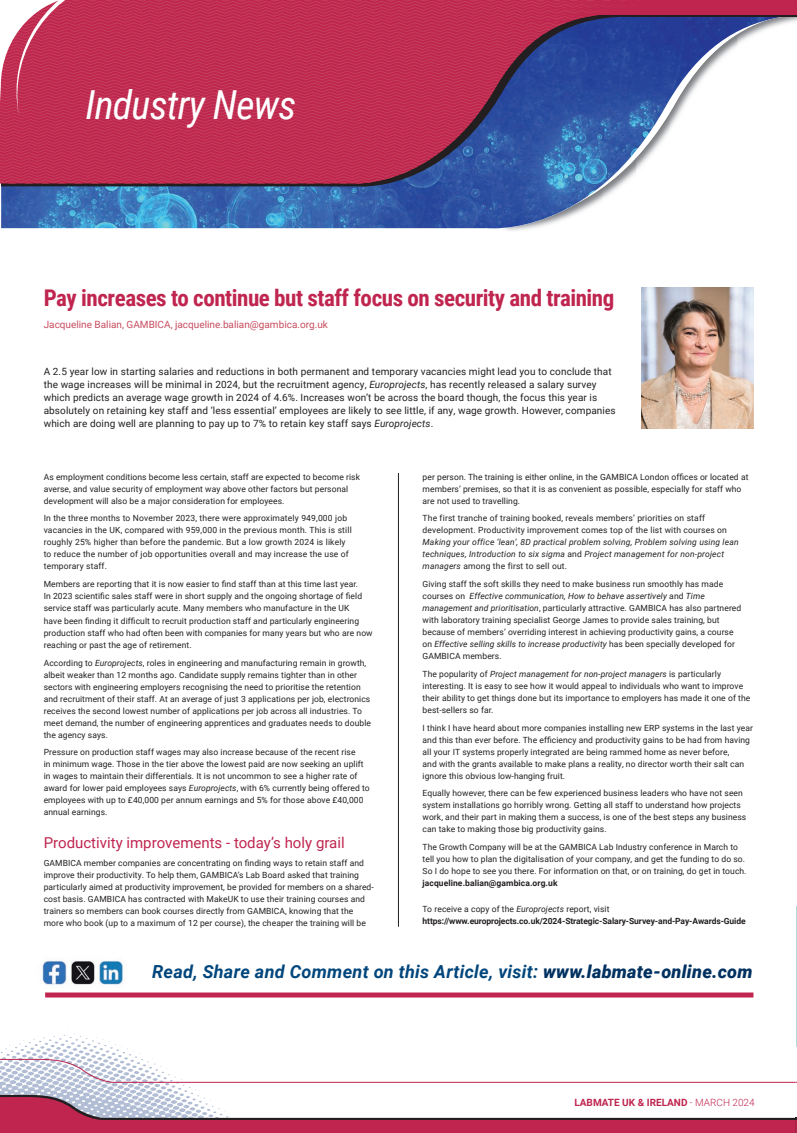
<style>
.page{position:relative;width:797px;height:1133px;background:#fff}
.page>*{position:absolute;margin:0;border:0;box-sizing:border-box;transform-origin:0 0}
.t1{font:italic 40px "Roboto Condensed";letter-spacing:-.02em;color:#fff}
.t2{font:700 23px "Roboto Condensed";letter-spacing:-.02em;color:#bf254f}
.t3{font:italic 700 18px "Roboto";letter-spacing:.015em;color:#00467c}
.t4{font:15px "Roboto";color:#bf254f}
.t5{font:10px/13px "Roboto";letter-spacing:.01em;color:#231f20}
.t6{font:10px "Roboto";color:#c74c5f}
.t7{font:700 10px "Roboto";color:#bf254f}
.t8{font:8.5px/12px "Roboto";letter-spacing:.01em;color:#231f20}
.t9{font:italic 8.5px/12px "Roboto";letter-spacing:.02em;color:#231f20}
.t10{font:700 8.5px/12px "Roboto";letter-spacing:-.01em;color:#231f20}
.t11{font:700 8.5px "Roboto";letter-spacing:.01em;color:#231f20}
.s1{font-style:italic}
.s2{font-style:normal}
.s3{font-weight:400}
.s4{font-weight:400;font-style:italic}
.s5{font-weight:900;color:#003160}
.s6{font-weight:300}
</style>
<div class="page">
<img style="left:366px;top:17px;width:424px;height:212px">
<div style="left:1px;top:0;width:794px;height:17px;background:#231f20"></div>
<div style="left:0;top:0;width:795px;height:15px;background:#bf254f"></div>
<svg style="left:366px;top:38px;width:274px;height:154px;background:#664b87"></svg>
<img style="left:366px;top:0;width:260px;height:10px">
<img style="left:366px;top:10px;width:130px;height:28px">
<img style="left:496px;top:10px;width:144px;height:35px">
<img style="left:496px;top:44px;width:34px;height:40px">
<img style="left:366px;top:149px;width:78px;height:31px">
<svg style="left:0;top:0;width:366px;height:229px;background:#a13f68"></svg>
<hr style="left:398px;top:473px;width:1px;height:453px;background:#231f20">
<img style="left:42px;top:960px;width:81px;height:27px">
<img style="left:641px;top:287px;width:111px;height:141px">
<div style="left:45px;top:992px;width:708px;height:5px;background:#bf254f"></div>
<hr style="left:795px;top:906px;width:1px;height:140px;background:#acdde5">
<svg style="left:0;top:0;width:114px;height:116px;background:#c84a6a"></svg>
<svg style="left:795px;top:0;width:2px;height:17px"></svg>
<svg style="left:0;top:1031px;width:797px;height:102px"></svg>
<h1 class="t1" style="left:85px;top:77px;width:212px">Industry News</h1>
<h2 class="t2" style="left:44px;top:281px;width:572px">Pay increases to continue but staff focus on security and training</h2>
<p class="t6" style="left:44px;top:317px;width:286px">Jacqueline Balian, GAMBICA, jacqueline.balian@gambica.org.uk</p>
<p class="t5" style="left:44px;top:364px;width:573px">A 2.5 year low in starting salaries and reductions in both permanent and temporary vacancies might lead you to conclude that the wage increases will be minimal in 2024, but the recruitment agency, <span class="s1">Europrojects</span>, has recently released a salary survey which predicts an average wage growth in 2024 of 4.6%. Increases won’t be across the board though, the focus this year is absolutely on retaining key staff and ‘less essential’ employees are likely to see little, if any, wage growth. However, companies which are doing well are planning to pay up to 7% to retain key staff says <span class="s1">Europrojects</span>.</p>
<p class="t8" style="left:44px;top:470px;width:318px">As employment conditions become less certain, staff are expected to become risk averse, and value security of employment way above other factors but personal development will also be a major consideration for employees.</p>
<p class="t8" style="left:44px;top:512px;width:309px">In the three months to November 2023, there were approximately 949,000 job vacancies in the UK, compared with 959,000 in the previous month. This is still roughly 25% higher than before the pandemic. But a low growth 2024 is likely to reduce the number of job opportunities overall and may increase the use of temporary staff.</p>
<p class="t8" style="left:44px;top:577px;width:320px">Members are reporting that it is now easier to find staff than at this time last year.<br>In 2023 scientific sales staff were in short supply and the ongoing shortage of field service staff was particularly acute. Many members who manufacture in the UK</p>
<p class="t8" style="left:44px;top:614px;width:330px">have been finding it difficult to recruit production staff and particularly engineering production staff who had often been with companies for many years but who are now reaching or past the age of retirement.</p>
<p class="t8" style="left:44px;top:656px;width:329px">According to <span class="s1">Europrojects</span>, roles in engineering and manufacturing remain in growth, albeit weaker than 12 months ago. Candidate supply remains tighter than in other sectors with engineering employers recognising the need to prioritise the retention and recruitment of their staff. At an average of just 3 applications per job, electronics receives the second lowest number of applications per job across all industries. To meet demand, the number of engineering apprentices and graduates needs to double the agency says.</p>
<p class="t8" style="left:44px;top:746px;width:327px">Pressure on production staff wages may also increase because of the recent rise<br>in minimum wage. Those in the tier above the lowest paid are now seeking an uplift in wages to maintain their differentials. It is not uncommon to see a higher rate of award for lower paid employees says <span class="s1">Europrojects</span>, with 6% currently being offered to employees with up to £40,000 per annum earnings and 5% for those above £40,000 annual earnings.</p>
<h3 class="t4" style="left:44px;top:832px;width:302px">Productivity improvements - today’s holy grail</h3>
<p class="t8" style="left:44px;top:856px;width:331px">GAMBICA member companies are concentrating on finding ways to retain staff and improve their productivity. To help them, GAMBICA’s Lab Board asked that training particularly aimed at productivity improvement, be provided for members on a shared&shy;cost basis. GAMBICA has contracted with MakeUK to use their training courses and trainers so members can book courses directly from GAMBICA, knowing that the more who book (up to a maximum of 12 per course), the cheaper the training will be</p>
<p class="t8" style="left:422px;top:470px;width:327px">per person. The training is either online, in the GAMBICA London offices or located at members’ premises, so that it is as convenient as possible, especially for staff who are not used to travelling.</p>
<p class="t8" style="left:422px;top:512px;width:306px">The first tranche of training booked, reveals members’ priorities on staff development. Productivity improvement comes top of the list with courses on</p>
<p class="t9" style="left:422px;top:536px;width:317px">Making your office ‘lean’, 8D practical problem solving, Problem solving using lean techniques, Introduction to six sigma <span class="s2">and</span> Project management for non-project managers <span class="s2">among the first to sell out.</span></p>
<p class="t8" style="left:422px;top:577px;width:320px">Giving staff the soft skills they need to make business run smoothly has made courses on <span class="s1">Effective communication, How to behave assertively</span> and <span class="s1">Time management and prioritisation</span>, particularly attractive. GAMBICA has also partnered with laboratory training specialist George James to provide sales training, but because of members’ overriding interest in achieving productivity gains, a course on <span class="s1">Effective selling skills to increase productivity</span> has been specially developed for GAMBICA members.</p>
<p class="t8" style="left:422px;top:667px;width:329px">The popularity of <span class="s1">Project management for non-project managers</span> is particularly interesting. It is easy to see how it would appeal to individuals who want to improve their ability to get things done but its importance to employers has made it one of the best-sellers so far.</p>
<p class="t8" style="left:422px;top:721px;width:332px">I think I have heard about more companies installing new ERP systems in the last year and this than ever before. The efficiency and productivity gains to be had from having all your IT systems properly integrated are being rammed home as never before,<br>and with the grants available to make plans a reality, no director worth their salt can ignore this obvious low-hanging fruit.</p>
<p class="t8" style="left:422px;top:787px;width:325px">Equally however, there can be few experienced business leaders who have not seen system installations go horribly wrong. Getting all staff to understand how projects work, and their part in making them a success, is one of the best steps any business can take to making those big productivity gains.</p>
<p class="t8" style="left:422px;top:840px;width:325px">The Growth Company will be at the GAMBICA Lab Industry conference in March to tell you how to plan the digitalisation of your company, and get the funding to do so.<br>So I do hope to see you there. For information on that, or on training, do get in touch.</p>
<p class="t11" style="left:422px;top:877px;width:136px">jacqueline.balian@gambica.org.uk</p>
<p class="t10" style="left:422px;top:902px;width:324px"><span class="s3">To receive a copy of the</span> <span class="s4">Europrojects</span> <span class="s3">report, visit </span>https://www.europrojects.co.uk/2024-Strategic-Salary-Survey-and-Pay-Awards-Guide</p>
<h3 class="t3" style="left:152px;top:959px;width:601px">Read, Share and Comment on this Article, visit: <span class="s5">www.labmate-online.com</span></h3>
<p class="t7" style="left:574px;top:1095px;width:182px">LABMATE UK &amp; IRELAND <span class="s6">- MARCH 2024</span></p>
</div>
